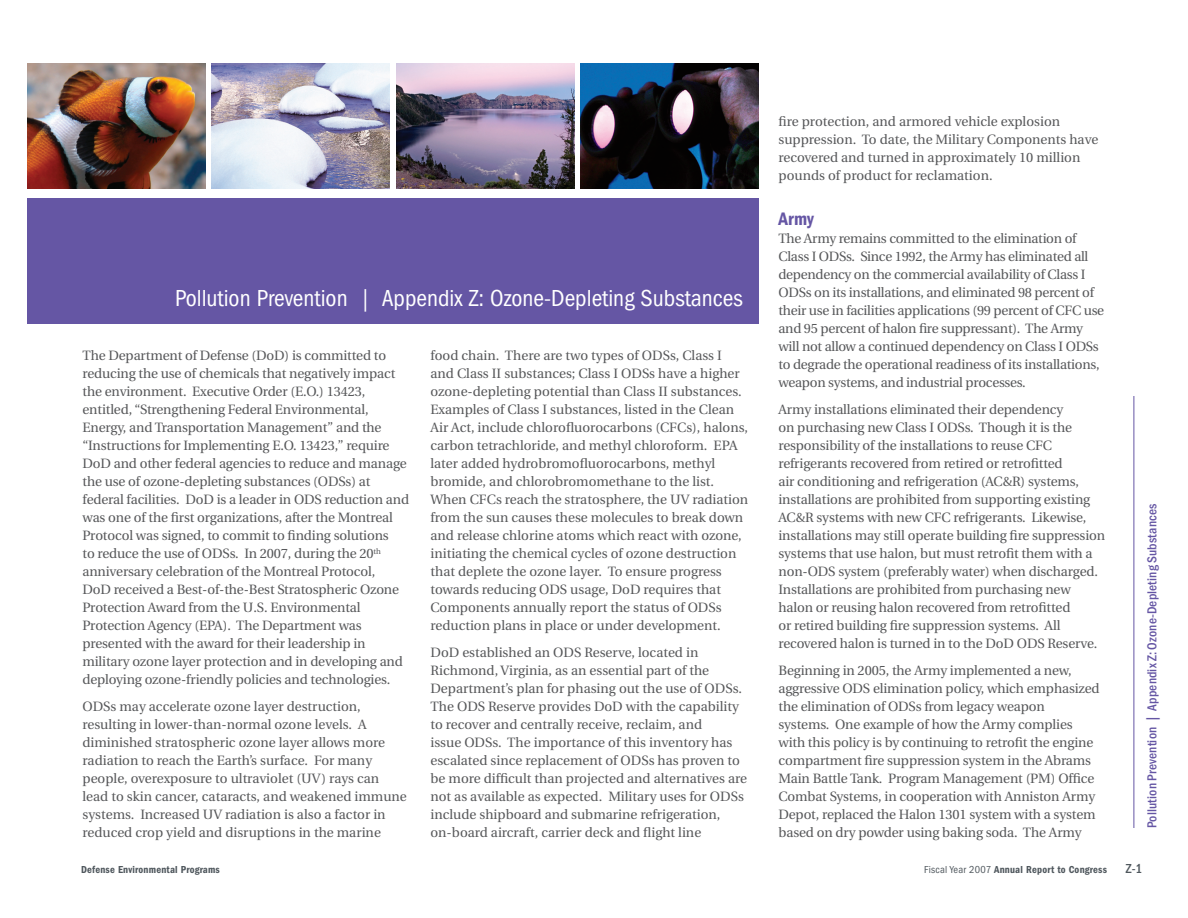
<style>
.page{position:relative;width:1188px;height:918px;background:#fff}
.page>*{position:absolute;margin:0;border:0;box-sizing:border-box;transform-origin:0 0}
._01_Chapter_Title{font:condensed 24px "Franklin Gothic";color:#fff}
._02a_Subtitle_1{font:600 condensed 18.75px "Franklin Gothic";color:#6556a4}
._03a_Body_Text{font:13.5px/18px "Utopia";letter-spacing:-.01em;color:#57585a}
._03b_Body_Text_Last{font:13.5px/18px "Utopia";color:#57585a}
.t1{font:500 condensed 13.5px "Franklin Gothic";letter-spacing:.01em;color:#6556a4}
.t2{font:500 condensed 13.5px "Franklin Gothic";color:#4f575d}
.t3{font:600 condensed 10.5px "Franklin Gothic";letter-spacing:.02em;color:#4f575d}
.s1{font-size:22.5px}
.s2{font-weight:400}
</style>
<div class="page">
<hr style="left:1134px;top:396px;width:1px;height:432px;background:#6556a4">
<img style="left:396px;top:63px;width:178px;height:126px">
<img style="left:581px;top:63px;width:178px;height:126px">
<img style="left:27px;top:63px;width:178px;height:126px">
<img style="left:212px;top:63px;width:178px;height:126px">
<div style="left:27px;top:198px;width:732px;height:126px;background:#6556a4"></div>
<p class="_01_Chapter_Title" style="left:175px;top:285px;width:569px">Pollution Prevention <span class="s1">|</span> Appendix Z: Ozone-Depleting Substances</p>
<p class="_03a_Body_Text" style="left:82px;top:347px;width:328px">The Department of Defense (DoD) is committed to reducing the use of chemicals that negatively impact the environment. Executive Order (E.O.) 13423, entitled, “Strengthening Federal Environmental, Energy, and Transportation Management” and the “Instructions for Implementing E.O. 13423,” require DoD and other federal agencies to reduce and manage the use of ozone-depleting substances (ODSs) at federal facilities. DoD is a leader in ODS reduction and was one of the first organizations, after the Montreal Protocol was signed, to commit to finding solutions<br>to reduce the use of ODSs. In 2007, during the 20<sup>th </sup>anniversary celebration of the Montreal Protocol,<br>DoD received a Best-of-the-Best Stratospheric Ozone Protection Award from the U.S. Environmental Protection Agency (EPA). The Department was presented with the award for their leadership in military ozone layer protection and in developing and deploying ozone-friendly policies and technologies.</p>
<p class="_03a_Body_Text" style="left:82px;top:698px;width:326px">ODSs may accelerate ozone layer destruction, resulting in lower-than-normal ozone levels. A diminished stratospheric ozone layer allows more radiation to reach the Earth’s surface. For many people, overexposure to ultraviolet (UV) rays can lead to skin cancer, cataracts, and weakened immune systems. Increased UV radiation is also a factor in reduced crop yield and disruptions in the marine</p>
<p class="_03a_Body_Text" style="left:430px;top:347px;width:319px">food chain. There are two types of ODSs, Class I and Class II substances; Class I ODSs have a higher ozone-depleting potential than Class II substances.<br>Examples of Class I substances, listed in the Clean Air Act, include chlorofluorocarbons (CFCs), halons, carbon tetrachloride, and methyl chloroform. EPA later added hydrobromofluorocarbons, methyl bromide, and chlorobromomethane to the list.<br>When CFCs reach the stratosphere, the UV radiation from the sun causes these molecules to break down and release chlorine atoms which react with ozone, initiating the chemical cycles of ozone destruction that deplete the ozone layer. To ensure progress towards reducing ODS usage, DoD requires that Components annually report the status of ODSs reduction plans in place or under development.</p>
<p class="_03b_Body_Text_Last" style="left:430px;top:644px;width:318px">DoD established an ODS Reserve, located in Richmond, Virginia, as an essential part of the Department’s plan for phasing out the use of ODSs.<br>The ODS Reserve provides DoD with the capability to recover and centrally receive, reclaim, and<br>issue ODSs. The importance of this inventory has escalated since replacement of ODSs has proven to be more difficult than projected and alternatives are not as available as expected. Military uses for ODSs include shipboard and submarine refrigeration, on-board aircraft, carrier deck and flight line</p>
<p class="_03b_Body_Text_Last" style="left:778px;top:113px;width:321px">fire protection, and armored vehicle explosion suppression. To date, the Military Components have recovered and turned in approximately 10 million pounds of product for reclamation.</p>
<p class="_02a_Subtitle_1" style="left:778px;top:208px;width:37px">Army</p>
<p class="_03a_Body_Text" style="left:778px;top:230px;width:327px">The Army remains committed to the elimination of Class I ODSs. Since 1992, the Army has eliminated all dependency on the commercial availability of Class I ODSs on its installations, and eliminated 98 percent of their use in facilities applications (99 percent of CFC use and 95 percent of halon fire suppressant). The Army will not allow a continued dependency on Class I ODSs to degrade the operational readiness of its installations, weapon systems, and industrial processes.</p>
<p class="_03a_Body_Text" style="left:778px;top:401px;width:328px">Army installations eliminated their dependency<br>on purchasing new Class I ODSs. Though it is the responsibility of the installations to reuse CFC refrigerants recovered from retired or retrofitted<br>air conditioning and refrigeration (AC&amp;R) systems, installations are prohibited from supporting existing AC&amp;R systems with new CFC refrigerants. Likewise, installations may still operate building fire suppression systems that use halon, but must retrofit them with a non-ODS system (preferably water) when discharged.<br>Installations are prohibited from purchasing new halon or reusing halon recovered from retrofitted<br>or retired building fire suppression systems. All recovered halon is turned in to the DoD ODS Reserve.</p>
<p class="_03a_Body_Text" style="left:778px;top:662px;width:323px">Beginning in 2005, the Army implemented a new, aggressive ODS elimination policy, which emphasized the elimination of ODSs from legacy weapon<br>systems. One example of how the Army complies with this policy is by continuing to retrofit the engine compartment fire suppression system in the Abrams Main Battle Tank. Program Management (PM) Office Combat Systems, in cooperation with Anniston Army Depot, replaced the Halon 1301 system with a system based on dry powder using baking soda. The Army</p>
<p class="t1" style="left:1144px;top:828px;width:326px;rotate:-90deg">Pollution Prevention | Appendix Z: Ozone-Depleting Substances</p>
<p class="t3" style="left:81px;top:864px;width:140px">Defense Environmental Programs</p>
<p class="t3" style="left:924px;top:864px;width:184px"><span class="s2">Fiscal Year 2007</span> Annual Report to Congress</p>
<p class="t2" style="left:1126px;top:861px;width:18px">Z-1</p>
</div>
